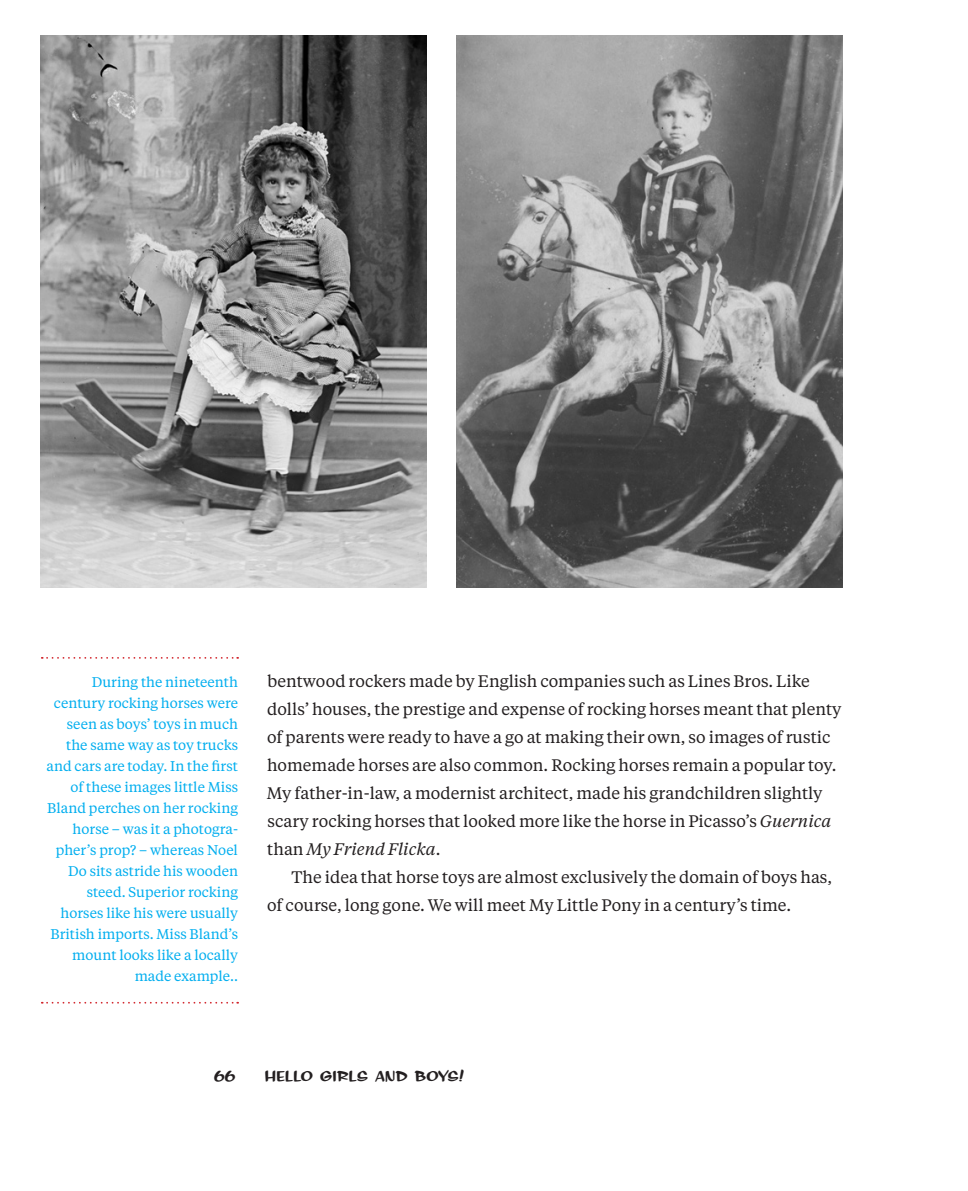
<style>
.page{position:relative;width:968px;height:1191px;background:#fff}
.page>*{position:absolute;margin:0;border:0;box-sizing:border-box;transform-origin:0 0}
.t1{font:16.62px "Tiempos Text";color:#231f20}
.t2{font:16.62px "Sign Painter House Informal";letter-spacing:.02em;color:#231f20}
.t3{font:italic 16.62px "Tiempos Text";color:#231f20}
.t4{font:14px/21px "Tiempos Text";color:#00aeef;text-align:right}
.s1{font-style:italic}
.s2{font-style:normal}
</style>
<div class="page">
<img style="left:456px;top:36px;width:386px;height:551px">
<img style="left:41px;top:36px;width:385px;height:551px">
<svg style="left:42px;top:657px;width:196px;height:1px"></svg>
<svg style="left:42px;top:1001px;width:196px;height:2px"></svg>
<p class="t4" style="left:47px;top:670px;width:193px">During the nineteenth century rocking horses were seen as boys’ toys in much the same way as toy trucks and cars are today. In the first of these images little Miss<br>Bland perches on her rocking horse – was it a photogra&shy;pher’s prop? – whereas Noel<br>Do sits astride his wooden steed. Superior rocking horses like his were usually<br>British imports. Miss Bland’s mount looks like a locally made example..</p>
<p class="t1" style="left:267px;top:669px;width:544px">bentwood rockers made by English companies such as Lines Bros. Like</p>
<p class="t1" style="left:267px;top:697px;width:576px">dolls’ houses, the prestige and expense of rocking horses meant that plenty</p>
<p class="t1" style="left:267px;top:725px;width:565px">of parents were ready to have a go at making their own, so images of rustic</p>
<p class="t1" style="left:267px;top:753px;width:571px">homemade horses are also common. Rocking horses remain a popular toy.</p>
<p class="t1" style="left:267px;top:781px;width:557px">My father-in-law, a modernist architect, made his grandchildren slightly</p>
<p class="t1" style="left:267px;top:809px;width:565px">scary rocking horses that looked more like the horse in Picasso’s <span class="s1">Guernica</span></p>
<p class="t3" style="left:267px;top:837px;width:175px"><span class="s2">than</span> My Friend Flicka<span class="s2">.</span></p>
<p class="t1" style="left:291px;top:865px;width:542px">The idea that horse toys are almost exclusively the domain of boys has,</p>
<p class="t1" style="left:267px;top:893px;width:525px">of course, long gone. We will meet My Little Pony in a century’s time.</p>
<p class="t2" style="left:214px;top:1066px;width:23px">66</p>
<p class="t2" style="left:265px;top:1066px;width:201px">HELLO GIRLS AND BOYS!</p>
</div>
